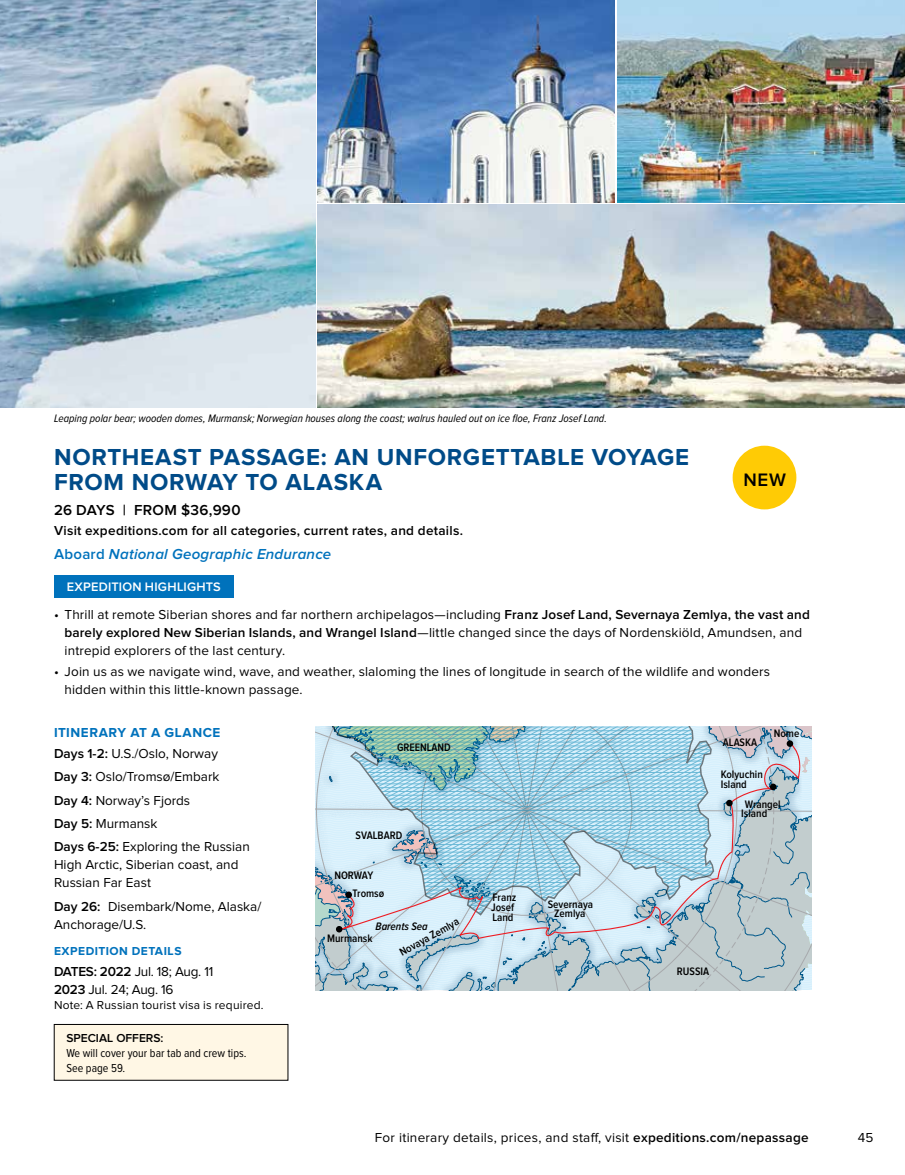
<style>
.page{position:relative;width:905px;height:1175px;background:#fff}
.page>*{position:absolute;margin:0;border:0;box-sizing:border-box;transform-origin:0 0}
.t1{font:700 24px/25.5px "Proxima Nova";letter-spacing:.03em;color:#004b88}
.t2{font:600 18.75px "Proxima Nova";color:#000}
.t3{font:italic 600 15px "Proxima Nova";letter-spacing:.015em;color:#0072bc}
.t4{font:600 15px "Proxima Nova";letter-spacing:.015em;color:#000}
.t5{font:13.5px/18px "Proxima Nova";letter-spacing:.01em;color:#000}
.t6{font:600 13.5px "Proxima Nova";letter-spacing:.02em;color:#000}
.t7{font:700 13.5px/20.7px "Proxima Nova";letter-spacing:.04em;color:#0072bc}
.t8{font:13.5px/18px "Proxima Nova";letter-spacing:-.02em;color:#000}
.t9{font:600 12.75px "Proxima Nova";letter-spacing:.02em;color:#fff}
.t10{font:12px/15px "Proxima Nova Cond";color:#000}
.t11{font:12px "Proxima Nova";letter-spacing:.015em;color:#000}
.t12{font:700 12px "Proxima Nova";letter-spacing:.045em;color:#0072bc}
.t13{font:600 12px "Proxima Nova";color:#000}
.t14{font:600 11.25px/9.8px "Proxima Nova Cond";color:#000}
.t15{font:italic 11.25px "Proxima Nova Cond";color:#000}
.t16{font:italic 600 11.25px "Proxima Nova Cond";letter-spacing:-.005em;color:#000}
.s1{font-style:normal}
.s2{font-weight:600}
.s3{font-weight:600;color:#000}
.s4{font-weight:400;color:#000}
</style>
<div class="page">
<div style="left:54px;top:576px;width:180px;height:22px;background:#0072bc"></div>
<svg style="left:316px;top:726px;width:495px;height:264px;background:#b2d0dc"></svg>
<div style="left:786px;top:740px;width:7px;height:7px;border:2px solid #000;border-radius:50%"></div>
<img style="left:0;top:0;width:315px;height:407px">
<img style="left:317px;top:205px;width:587px;height:202px">
<img style="left:317px;top:0;width:297px;height:202px">
<img style="left:617px;top:0;width:287px;height:202px">
<div style="left:732px;top:446px;width:64px;height:63px;background:#ffcb05;border-radius:50%"></div>
<div style="left:54px;top:1024px;width:234px;height:56px;background:#fff7e5"></div>
<div style="left:54px;top:1024px;width:234px;height:56px;border:1px solid #000"></div>
<p class="t15" style="left:54px;top:412px;width:554px">Leaping polar bear; wooden domes, Murmansk; Norwegian houses along the coast; walrus hauled out on ice floe, Franz Josef Land.</p>
<h1 class="t1" style="left:54px;top:444px;width:636px">NORTHEAST PASSAGE: AN UNFORGETTABLE VOYAGE<br>FROM NORWAY TO ALASKA</h1>
<p class="t4" style="left:54px;top:501px;width:188px">26 DAYS | FROM $36,990</p>
<p class="t6" style="left:54px;top:522px;width:410px">Visit expeditions.com for all categories, current rates, and details.</p>
<p class="t3" style="left:54px;top:546px;width:279px"><span class="s1">Aboard</span> National Geographic Endurance</p>
<p class="t9" style="left:67px;top:579px;width:155px">EXPEDITION HIGHLIGHTS</p>
<p class="t5" style="left:65px;top:605px;width:746px;text-indent:-11px">• Thrill at remote Siberian shores and far northern archipelagos—including <span class="s2">Franz Josef Land, Severnaya Zemlya, the vast and barely explored New Siberian Islands, and Wrangel Island</span>—little changed since the days of Nordenskiöld, Amundsen, and intrepid explorers of the last century.</p>
<p class="t5" style="left:65px;top:663px;width:707px;text-indent:-11px">• Join us as we navigate wind, wave, and weather, slaloming the lines of longitude in search of the wildlife and wonders hidden within this little-known passage.</p>
<p class="t7" style="left:54px;top:722px;width:168px">ITINERARY AT A GLANCE<br><span class="s3">Days 1-2:</span> <span class="s4">U.S./Oslo, Norway</span></p>
<p class="t5" style="left:54px;top:765px;width:197px;line-height:23.4px"><span class="s2">Day 3:</span> Oslo/Tromsø/Embark<br><span class="s2">Day 4:</span> Norway’s Fjords<br><span class="s2">Day 5:</span> Murmansk<br><span class="s2">Days 6-25:</span> Exploring the Russian</p>
<p class="t5" style="left:54px;top:856px;width:186px">High Arctic, Siberian coast, and<br>Russian Far East</p>
<p class="t5" style="left:54px;top:897px;width:209px"><span class="s2">Day 26:</span> Disembark/Nome, Alaska/<br>Anchorage/U.S.</p>
<h2 class="t2" style="left:743px;top:469px;width:44px">NEW</h2>
<p class="t14" style="left:773px;top:729px;width:27px">Nome</p>
<p class="t14" style="left:723px;top:737px;width:36px">ALASKA</p>
<p class="t14" style="left:397px;top:742px;width:55px">GREENLAND</p>
<p class="t14" style="left:720px;top:770px;width:44px">Kolyuchin<br>Island</p>
<p class="t14" style="left:741px;top:799px;width:41px;text-indent:4px">Wrangel<br>Island</p>
<p class="t14" style="left:355px;top:831px;width:48px">SVALBARD</p>
<p class="t14" style="left:334px;top:871px;width:40px">NORWAY</p>
<p class="t14" style="left:352px;top:888px;width:33px">Tromsø</p>
<p class="t14" style="left:327px;top:934px;width:47px">Murmansk</p>
<p class="t14" style="left:491px;top:893px;width:27px">Franz<br>Josef<br>Land</p>
<p class="t14" style="left:547px;top:899px;width:47px;text-align:center">Severnaya<br>Zemlya</p>
<p class="t14" style="left:398px;top:948px;width:68px;rotate:-29deg">Novaya Zemlya</p>
<p class="t16" style="left:375px;top:919px;width:54px">Barents Sea</p>
<p class="t12" style="left:54px;top:944px;width:129px">EXPEDITION DETAILS</p>
<p class="t8" style="left:54px;top:962px;width:161px"><span class="s2">DATES: 2022</span> Jul. 18; Aug. 11<br><span class="s2">2023</span> Jul. 24; Aug. 16</p>
<p class="t11" style="left:54px;top:998px;width:211px">Note: A Russian tourist visa is required.</p>
<p class="t14" style="left:677px;top:966px;width:34px">RUSSIA</p>
<p class="t13" style="left:66px;top:1031px;width:99px">SPECIAL OFFERS:</p>
<p class="t10" style="left:66px;top:1045px;width:182px">We will cover your bar tab and crew tips.<br>See page 59.</p>
<p class="t5" style="left:375px;top:1128px;width:435px">For itinerary details, prices, and staff, visit <span class="s2">expeditions.com/nepassage</span></p>
<p class="t5" style="left:857px;top:1128px;width:17px">45</p>
</div>
